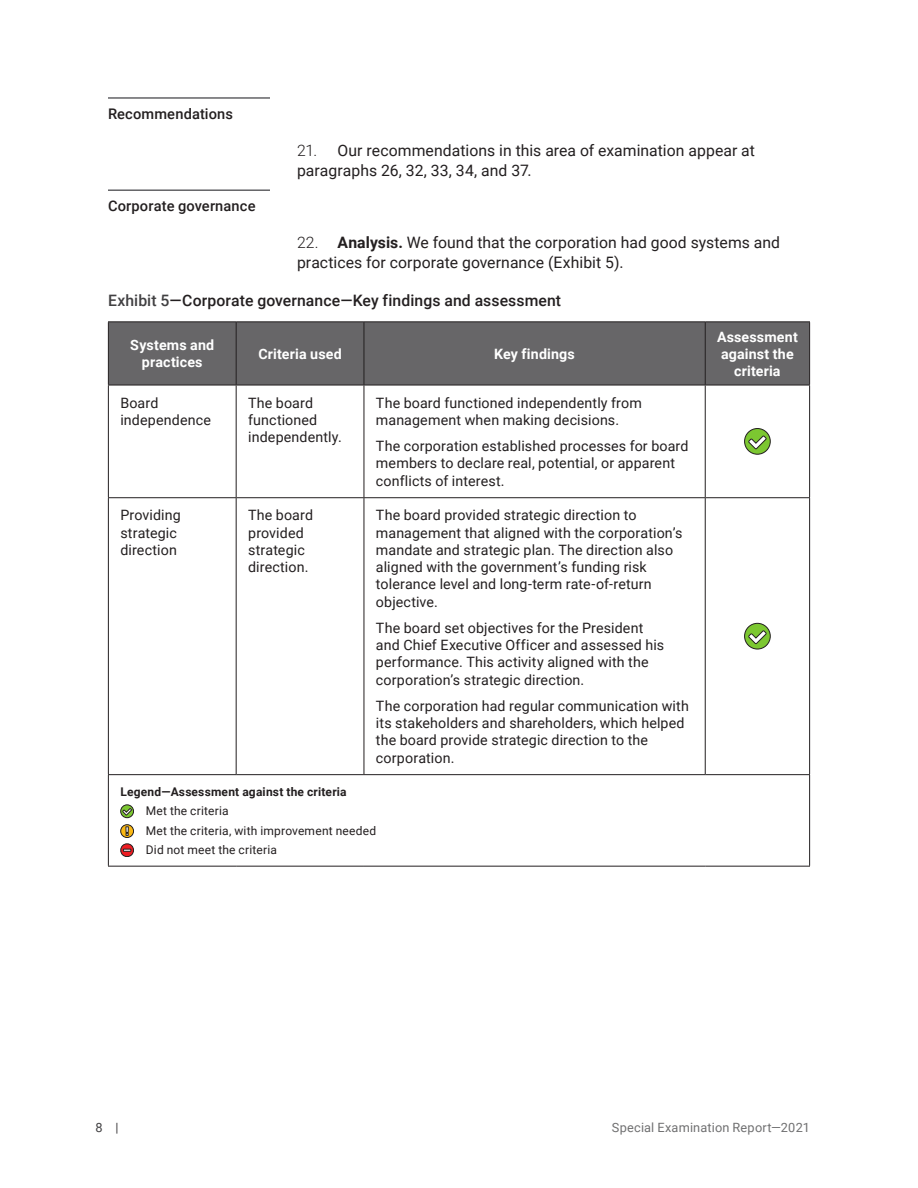
<style>
.page{position:relative;width:918px;height:1188px;background:#fff}
.page>*{position:absolute;margin:0;border:0;box-sizing:border-box;transform-origin:0 0}
.t1{font:15.75px/20.2px "Roboto";letter-spacing:.005em;color:#231f20}
.t2{font:500 15.75px "Roboto";letter-spacing:.005em;color:#231f20}
.t3{font:500 14.7px "Roboto";letter-spacing:.01em;color:#231f20}
.t4{font:14.25px/17.2px "Roboto";letter-spacing:.01em;color:#231f20}
.t5{font:700 14.25px/17.2px "Roboto";letter-spacing:.01em;color:#fff;text-align:center}
.t6{font:12.75px "Roboto";letter-spacing:.015em;color:#707071}
.t7{font:12.75px "Roboto";color:#414042}
.t8{font:12px/19.5px "Roboto";letter-spacing:.015em;color:#231f20}
.t9{font:700 12px "Roboto";letter-spacing:.015em;color:#231f20}
.s1{font-weight:300}
.s2{font-weight:700}
.s3{color:#414042}
</style>
<div class="page">
<hr style="left:108px;top:97px;width:162px;height:2px;background:#636366">
<hr style="left:108px;top:189px;width:162px;height:2px;background:#636366">
<div style="left:109px;top:322px;width:700px;height:63px;background:#676668"></div>
<hr style="left:108px;top:321px;width:128px;height:1px;background:#231f20">
<hr style="left:108px;top:322px;width:1px;height:63px;background:#231f20">
<hr style="left:236px;top:321px;width:128px;height:1px;background:#231f20">
<hr style="left:236px;top:322px;width:1px;height:63px;background:#231f20">
<hr style="left:364px;top:321px;width:341px;height:1px;background:#231f20">
<hr style="left:364px;top:322px;width:1px;height:63px;background:#231f20">
<hr style="left:705px;top:321px;width:105px;height:1px;background:#231f20">
<hr style="left:705px;top:322px;width:1px;height:63px;background:#231f20">
<hr style="left:809px;top:322px;width:1px;height:63px;background:#231f20">
<hr style="left:108px;top:385px;width:128px;height:1px;background:#231f20">
<hr style="left:108px;top:385px;width:1px;height:112px;background:#231f20">
<hr style="left:236px;top:385px;width:128px;height:1px;background:#231f20">
<hr style="left:236px;top:385px;width:1px;height:112px;background:#231f20">
<hr style="left:364px;top:385px;width:341px;height:1px;background:#231f20">
<hr style="left:364px;top:385px;width:1px;height:112px;background:#231f20">
<hr style="left:705px;top:385px;width:105px;height:1px;background:#231f20">
<hr style="left:705px;top:385px;width:1px;height:112px;background:#231f20">
<hr style="left:809px;top:385px;width:1px;height:112px;background:#231f20">
<hr style="left:108px;top:497px;width:128px;height:1px;background:#231f20">
<hr style="left:108px;top:498px;width:1px;height:276px;background:#231f20">
<hr style="left:236px;top:497px;width:128px;height:1px;background:#231f20">
<hr style="left:236px;top:498px;width:1px;height:276px;background:#231f20">
<hr style="left:364px;top:497px;width:341px;height:1px;background:#231f20">
<hr style="left:364px;top:498px;width:1px;height:276px;background:#231f20">
<hr style="left:705px;top:497px;width:105px;height:1px;background:#231f20">
<hr style="left:705px;top:498px;width:1px;height:276px;background:#231f20">
<hr style="left:809px;top:498px;width:1px;height:276px;background:#231f20">
<hr style="left:108px;top:774px;width:128px;height:1px;background:#231f20">
<hr style="left:108px;top:775px;width:1px;height:91px;background:#231f20">
<hr style="left:236px;top:774px;width:128px;height:1px;background:#231f20">
<hr style="left:364px;top:774px;width:341px;height:1px;background:#231f20">
<hr style="left:705px;top:774px;width:105px;height:1px;background:#231f20">
<hr style="left:809px;top:775px;width:1px;height:91px;background:#231f20">
<hr style="left:108px;top:866px;width:128px;height:1px;background:#231f20">
<hr style="left:236px;top:866px;width:128px;height:1px;background:#231f20">
<hr style="left:364px;top:866px;width:341px;height:1px;background:#231f20">
<hr style="left:705px;top:866px;width:105px;height:1px;background:#231f20">
<svg style="left:744px;top:428px;width:27px;height:27px"></svg>
<svg style="left:744px;top:623px;width:27px;height:27px"></svg>
<svg style="left:120px;top:805px;width:14px;height:13px"></svg>
<svg style="left:120px;top:824px;width:14px;height:33px"></svg>
<p class="t3" style="left:108px;top:103px;width:127px">Recommendations</p>
<p class="t3" style="left:108px;top:196px;width:149px">Corporate governance</p>
<p class="t1" style="left:297px;top:139px;width:460px"><span class="s1">21.</span> Our recommendations in this area of examination appear at paragraphs 26, 32, 33, 34, and 37.</p>
<p class="t1" style="left:297px;top:232px;width:485px"><span class="s1">22.</span> <span class="s2">Analysis.</span> We found that the corporation had good systems and practices for corporate governance (Exhibit 5).</p>
<p class="t2" style="left:108px;top:290px;width:455px"><span class="s3">Exhibit 5</span>—Corporate governance—Key findings and assessment</p>
<p class="t5" style="left:130px;top:336px;width:86px">Systems and practices</p>
<p class="t5" style="left:258px;top:345px;width:85px">Criteria used</p>
<p class="t5" style="left:494px;top:345px;width:82px">Key findings</p>
<p class="t5" style="left:717px;top:327px;width:82px">Assessment against the criteria</p>
<p class="t4" style="left:120px;top:394px;width:92px">Board independence</p>
<p class="t4" style="left:248px;top:394px;width:95px">The board functioned independently.</p>
<p class="t4" style="left:376px;top:394px;width:267px">The board functioned independently from management when making decisions.</p>
<p class="t4" style="left:376px;top:437px;width:314px">The corporation established processes for board members to declare real, potential, or apparent conflicts of interest.</p>
<p class="t4" style="left:120px;top:506px;width:62px">Providing strategic direction</p>
<p class="t4" style="left:248px;top:506px;width:67px">The board provided strategic direction.</p>
<p class="t4" style="left:376px;top:506px;width:308px">The board provided strategic direction to management that aligned with the corporation’s mandate and strategic plan. The direction also aligned with the government’s funding risk tolerance level and long-term rate-of-return objective.</p>
<p class="t4" style="left:376px;top:619px;width:290px">The board set objectives for the President and Chief Executive Officer and assessed his performance. This activity aligned with the corporation’s strategic direction.</p>
<p class="t4" style="left:376px;top:697px;width:314px">The corporation had regular communication with its stakeholders and shareholders, which helped the board provide strategic direction to the corporation.</p>
<p class="t9" style="left:120px;top:783px;width:228px">Legend—Assessment against the criteria</p>
<p class="t8" style="left:146px;top:801px;width:232px">Met the criteria<br>Met the criteria, with improvement needed<br>Did not meet the criteria</p>
<p class="t7" style="left:95px;top:1119px;width:25px">8 |</p>
<p class="t6" style="left:612px;top:1119px;width:200px">Special Examination Report—2021</p>
</div>
